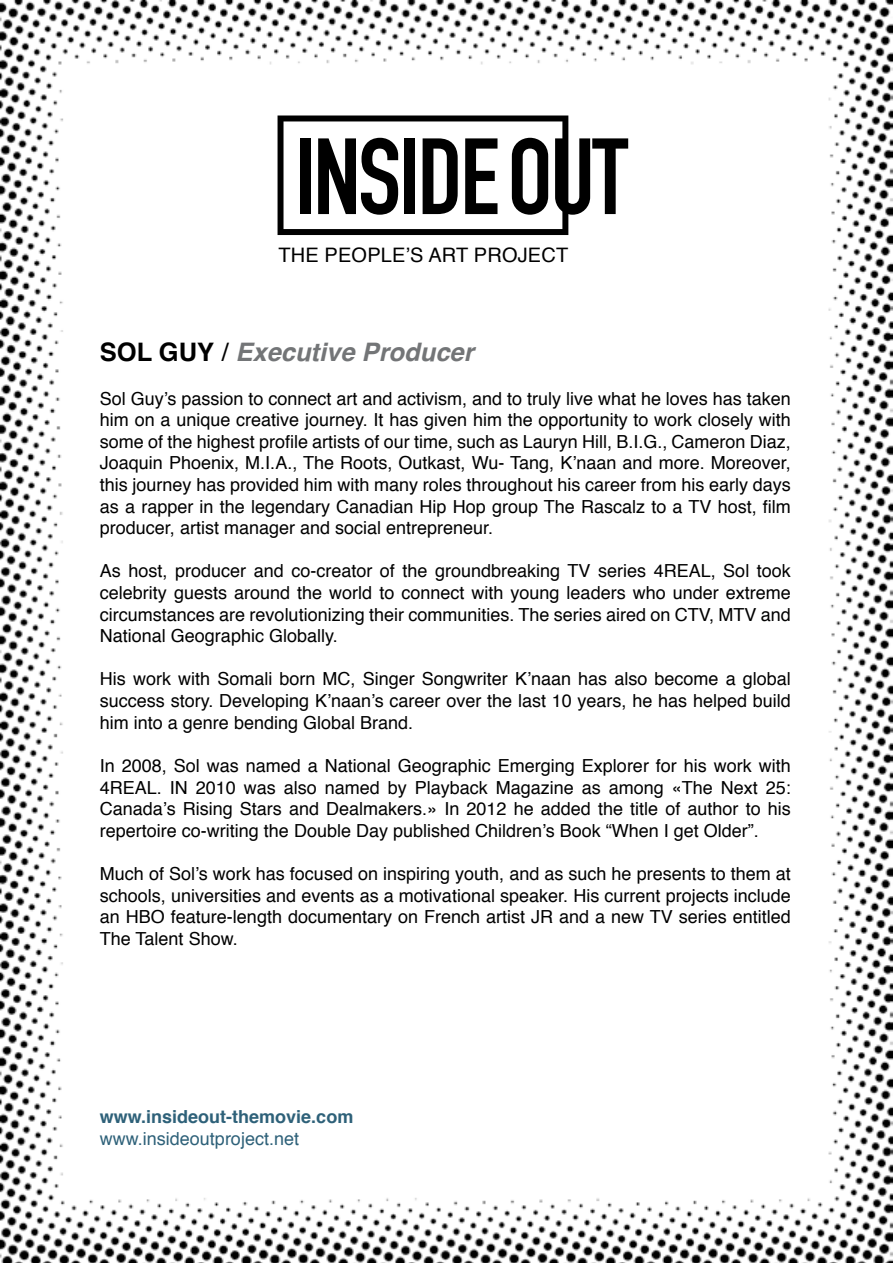
<style>
.page{position:relative;width:893px;height:1263px;background:#fff}
.page>*{position:absolute;margin:0;border:0;box-sizing:border-box;transform-origin:0 0}
.t1{font:italic 700 25.5px "Helvetica";color:#737577}
.t2{font:19.95px "Helvetica";letter-spacing:.01em;color:#000}
.t3{font:18px/21.6px "Helvetica";color:#000;text-align:justify}
.t4{font:700 18px "Helvetica";color:#2e6179}
.t5{font:18px "Helvetica";color:#2e6179}
.s1{font-style:normal;color:#000}
.s2{font-weight:400;font-style:normal;color:#000}
</style>
<div class="page">
<img style="left:0;top:0;width:893px;height:1263px">
<svg style="left:278px;top:115px;width:350px;height:120px"></svg>
<p class="t2" style="left:278px;top:239px;width:291px">THE PEOPLE’S ART PROJECT</p>
<h1 class="t1" style="left:100px;top:331px;width:375px"><span class="s1">SOL GUY</span> <span class="s2">/</span> Executive Producer</h1>
<p class="t3" style="left:100px;top:388px;width:692px">Sol Guy’s passion to connect art and activism, and to truly live what he loves has taken him on a unique creative journey. It has given him the opportunity to work closely with some of the highest profile artists of our time, such as Lauryn Hill, B.I.G., Cameron Diaz, Joaquin Phoenix, M.I.A., The Roots, Outkast, Wu- Tang, K’naan and more. Moreover, this journey has provided him with many roles throughout his career from his early days as a rapper in the legendary Canadian Hip Hop group The Rascalz to a TV host, film producer, artist manager and social entrepreneur.</p>
<p class="t3" style="left:100px;top:561px;width:692px">As host, producer and co-creator of the groundbreaking TV series 4REAL, Sol took celebrity guests around the world to connect with young leaders who under extreme circumstances are revolutionizing their communities. The series aired on CTV, MTV and National Geographic Globally.</p>
<p class="t3" style="left:100px;top:669px;width:692px">His work with Somali born MC, Singer Songwriter K’naan has also become a global success story. Developing K’naan’s career over the last 10 years, he has helped build him into a genre bending Global Brand.</p>
<p class="t3" style="left:100px;top:755px;width:692px">In 2008, Sol was named a National Geographic Emerging Explorer for his work with 4REAL. IN 2010 was also named by Playback Magazine as among «The Next 25:<br>Canada’s Rising Stars and Dealmakers.» In 2012 he added the title of author to his repertoire co-writing the Double Day published Children’s Book “When I get Older”.</p>
<p class="t3" style="left:100px;top:863px;width:692px">Much of Sol’s work has focused on inspiring youth, and as such he presents to them at schools, universities and events as a motivational speaker. His current projects include an HBO feature-length documentary on French artist JR and a new TV series entitled The Talent Show.</p>
<p class="t4" style="left:100px;top:1102px;width:255px">www.insideout-themovie.com</p>
<p class="t5" style="left:100px;top:1125px;width:201px">www.insideoutproject.net</p>
</div>
